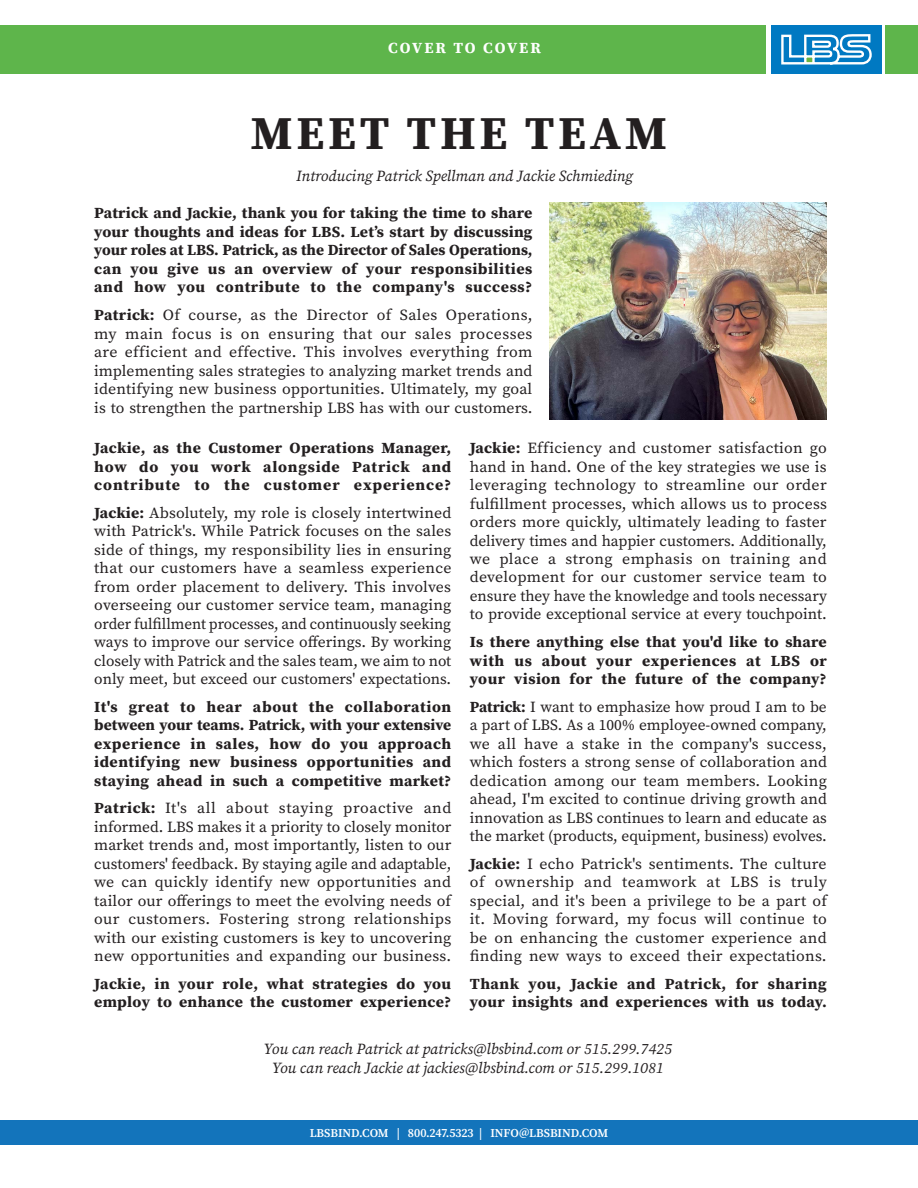
<style>
.page{position:relative;width:918px;height:1188px;background:#fff}
.page>*{position:absolute;margin:0;border:0;box-sizing:border-box;transform-origin:0 0}
.Headline_-_32pt_Bold{font:700 46.95px "Source Serif Pro";letter-spacing:.08em;color:#231f20}
.Body_Text__-_Justified{font:15.45px/18.5px "Source Serif Pro";color:#231f20;text-align:justify}
.Body_Text__-_Justified-2{font:700 15.45px/18.5px "Source Serif Pro";letter-spacing:.03em;color:#231f20;text-align:justify}
.Title_Pull_Text_-_Centered{font:italic 15.45px "Source Serif Variable";color:#231f20}
.Title_Pull_Text{font:15.45px "Source Serif Variable";letter-spacing:.125em;color:#fff}
.Body_Text_-_No_Drop_Cap{font:600 12px "Source Serif Pro";letter-spacing:-.01em;color:#fff}
.s1{font-weight:700}
</style>
<div class="page">
<div style="left:0;top:1120px;width:918px;height:25px;background:#1374bb"></div>
<div style="left:0;top:25px;width:766px;height:48px;background:#5eb54b"></div>
<img style="left:549px;top:202px;width:278px;height:217px">
<div style="left:771px;top:25px;width:110px;height:48px;background:#0079c2"></div>
<svg style="left:781px;top:34px;width:91px;height:31px"></svg>
<div style="left:886px;top:25px;width:32px;height:48px;background:#5eb54b"></div>
<p class="Title_Pull_Text" style="left:388px;top:37px;width:154px">COVER TO COVER</p>
<p class="Headline_-_32pt_Bold" style="left:251px;top:101px;width:418px">MEET THE TEAM</p>
<p class="Title_Pull_Text_-_Centered" style="left:296px;top:166px;width:338px">Introducing Patrick Spellman and Jackie Schmieding</p>
<p class="Body_Text__-_Justified-2" style="left:94px;top:204px;width:440px">Patrick and Jackie, thank you for taking the time to share your thoughts and ideas for LBS. Let’s start by discussing your roles at LBS. Patrick, as the Director of Sales Operations, can you give us an overview of your responsibilities and how you contribute to the company's success?</p>
<p class="Body_Text__-_Justified" style="left:94px;top:306px;width:440px"><span class="s1">Patrick:</span> Of course, as the Director of Sales Operations, my main focus is on ensuring that our sales processes are efficient and effective. This involves everything from implementing sales strategies to analyzing market trends and identifying new business opportunities. Ultimately, my goal is to strengthen the partnership LBS has with our customers.</p>
<p class="Body_Text__-_Justified-2" style="left:94px;top:438px;width:359px">Jackie, as the Customer Operations Manager, how do you work alongside Patrick and contribute to the customer experience?</p>
<p class="Body_Text__-_Justified" style="left:94px;top:503px;width:359px"><span class="s1">Jackie:</span> Absolutely, my role is closely intertwined with Patrick's. While Patrick focuses on the sales side of things, my responsibility lies in ensuring that our customers have a seamless experience from order placement to delivery. This involves overseeing our customer service team, managing order fulfillment processes, and continuously seeking ways to improve our service offerings. By working closely with Patrick and the sales team, we aim to not only meet, but exceed our customers' expectations.</p>
<p class="Body_Text__-_Justified-2" style="left:94px;top:697px;width:359px">It's great to hear about the collaboration between your teams. Patrick, with your extensive experience in sales, how do you approach identifying new business opportunities and staying ahead in such a competitive market?</p>
<p class="Body_Text__-_Justified" style="left:94px;top:799px;width:359px"><span class="s1">Patrick:</span> It's all about staying proactive and informed. LBS makes it a priority to closely monitor market trends and, most importantly, listen to our customers' feedback. By staying agile and adaptable, we can quickly identify new opportunities and tailor our offerings to meet the evolving needs of our customers. Fostering strong relationships with our existing customers is key to uncovering new opportunities and expanding our business.</p>
<p class="Body_Text__-_Justified-2" style="left:94px;top:974px;width:359px">Jackie, in your role, what strategies do you employ to enhance the customer experience?</p>
<p class="Body_Text__-_Justified" style="left:470px;top:439px;width:359px"><span class="s1">Jackie:</span> Efficiency and customer satisfaction go hand in hand. One of the key strategies we use is leveraging technology to streamline our order fulfillment processes, which allows us to process orders more quickly, ultimately leading to faster delivery times and happier customers. Additionally, we place a strong emphasis on training and development for our customer service team to ensure they have the knowledge and tools necessary to provide exceptional service at every touchpoint.</p>
<p class="Body_Text__-_Justified-2" style="left:470px;top:632px;width:359px">Is there anything else that you'd like to share with us about your experiences at LBS or your vision for the future of the company?</p>
<p class="Body_Text__-_Justified" style="left:470px;top:697px;width:359px"><span class="s1">Patrick:</span> I want to emphasize how proud I am to be a part of LBS. As a 100% employee-owned company, we all have a stake in the company's success, which fosters a strong sense of collaboration and dedication among our team members. Looking ahead, I'm excited to continue driving growth and innovation as LBS continues to learn and educate as the market (products, equipment, business) evolves.</p>
<p class="Body_Text__-_Justified" style="left:470px;top:854px;width:359px"><span class="s1">Jackie:</span> I echo Patrick's sentiments. The culture of ownership and teamwork at LBS is truly special, and it's been a privilege to be a part of it. Moving forward, my focus will continue to be on enhancing the customer experience and finding new ways to exceed their expectations.</p>
<p class="Body_Text__-_Justified-2" style="left:470px;top:974px;width:358px">Thank you, Jackie and Patrick, for sharing your insights and experiences with us today.</p>
<p class="Title_Pull_Text_-_Centered" style="left:264px;top:1039px;width:410px">You can reach Patrick at patricks@lbsbind.com or 515.299.7425</p>
<p class="Title_Pull_Text_-_Centered" style="left:272px;top:1057px;width:393px">You can reach Jackie at jackies@lbsbind.com or 515.299.1081</p>
<p class="Body_Text_-_No_Drop_Cap" style="left:310px;top:1125px;width:300px">LBSBIND.COM | 800.247.5323 | INFO@LBSBIND.COM</p>
</div>
